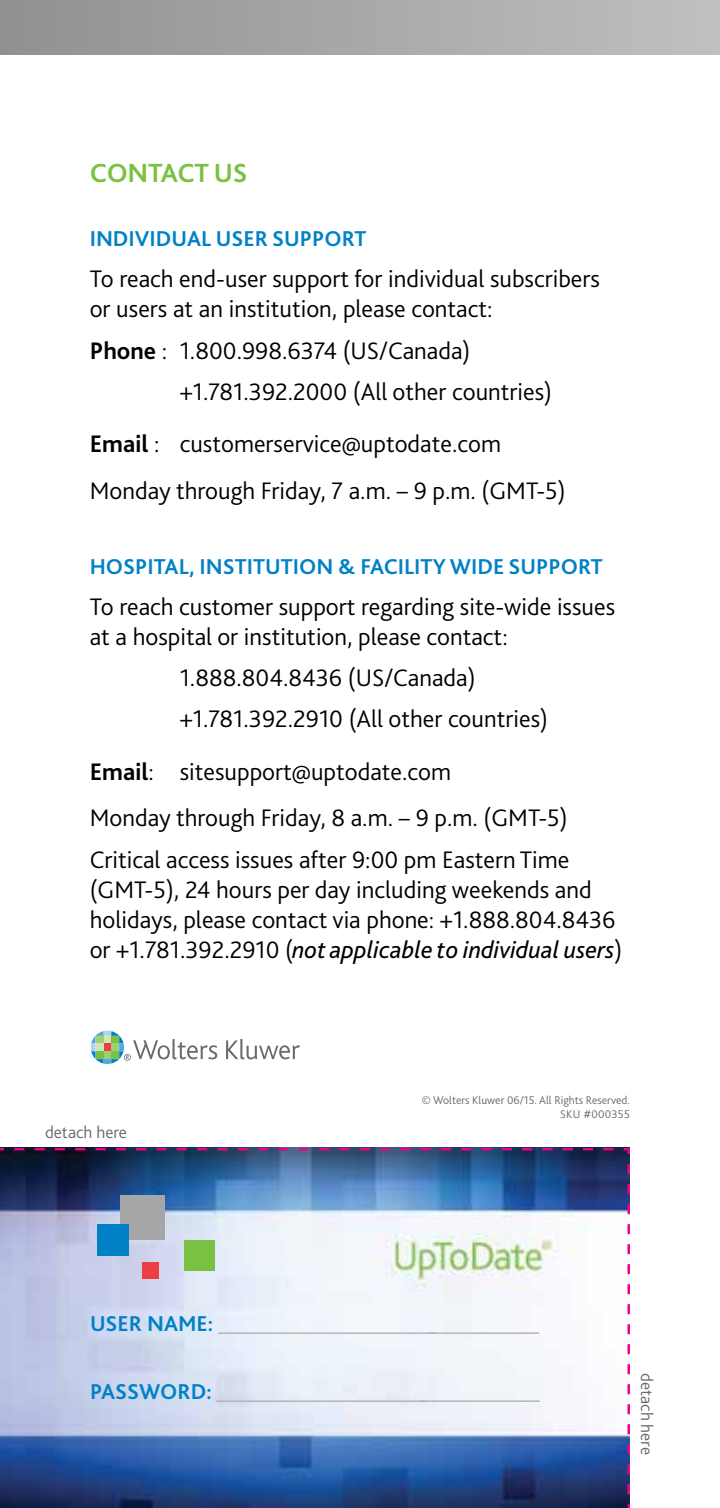
<style>
.page{position:relative;width:720px;height:1508px;background:#fff}
.page>*{position:absolute;margin:0;border:0;box-sizing:border-box;transform-origin:0 0}
.t1{font:700 27.5px "Bliss 2";letter-spacing:-.01em;color:#7ac143}
.t2{font:300 25px/30px "Bliss 2";color:#000}
.t3{font:700 22.5px "Bliss 2";color:#b1b4b6}
.t4{font:700 22.5px "Bliss 2";color:#0081c6}
.t5{font:300 17.5px "Bliss 2";color:#696a6d}
.t6{font:300 11.75px/13.5px "Bliss 2";color:#696a6d;text-align:right}
.s1{font-weight:700}
.s2{font-weight:400;font-style:italic}
.s3{color:#0081c6}
</style>
<div class="page">
<div style="left:0;top:0;width:720px;height:55px;background:linear-gradient(to right,#909192,#bfc0c0)"></div>
<img style="left:0;top:1147px;width:630px;height:361px">
<div style="left:120px;top:1195px;width:44px;height:44px;background:#a5a6a7"></div>
<div style="left:184px;top:1239px;width:30px;height:31px;background:#7ac143"></div>
<div style="left:97px;top:1224px;width:31px;height:31px;background:#0081c6"></div>
<div style="left:142px;top:1262px;width:17px;height:17px;background:#ef3e42"></div>
<svg style="left:226px;top:1039px;width:74px;height:20px"></svg>
<svg style="left:91px;top:1030px;width:126px;height:34px"></svg>
<svg style="left:124px;top:1054px;width:7px;height:6px"></svg>
<p class="t1" style="left:90px;top:156px;width:159px">CONTACT US</p>
<p class="t4" style="left:90px;top:225px;width:278px">INDIVIDUAL USER SUPPORT</p>
<p class="t2" style="left:90px;top:263px;width:512px">To reach end-user support for individual subscribers or users at an institution, please contact:</p>
<p class="t2" style="left:180px;top:329px;width:374px;line-height:41.2px;text-indent:-90px"><span class="s1">Phone</span> : 1.800.998.6374 (US/Canada) +1.781.392.2000 (All other countries)</p>
<p class="t2" style="left:90px;top:420px;width:478px;line-height:46.2px"><span class="s1">Email</span> : customerservice@uptodate.com<br>Monday through Friday, 7 a.m. – 9 p.m. (GMT-5)</p>
<p class="t4" style="left:90px;top:552px;width:515px">HOSPITAL, INSTITUTION &amp; FACILITY WIDE SUPPORT</p>
<p class="t2" style="left:90px;top:591px;width:527px">To reach customer support regarding site-wide issues at a hospital or institution, please contact:</p>
<p class="t2" style="left:180px;top:656px;width:370px;line-height:41.2px">1.888.804.8436 (US/Canada) +1.781.392.2910 (All other countries)</p>
<p class="t2" style="left:90px;top:748px;width:480px;line-height:46.2px"><span class="s1">Email</span>: sitesupport@uptodate.com<br>Monday through Friday, 8 a.m. – 9 p.m. (GMT-5)</p>
<p class="t2" style="left:90px;top:843px;width:534px">Critical access issues after 9:00 pm Eastern Time (GMT-5), 24 hours per day including weekends and holidays, please contact via phone: +1.888.804.8436 or +1.781.392.2910 (<span class="s2">not applicable to individual users</span>)</p>
<p class="t5" style="left:45px;top:1120px;width:83px">detach here</p>
<p class="t6" style="left:422px;top:1093px;width:210px">© Wolters Kluwer 06/15. All Rights Reserved.<br>SKU #000355</p>
<p class="t3" style="left:90px;top:1309px;width:451px"><span class="s3">USER NAME:</span> _________________________________</p>
<p class="t3" style="left:90px;top:1377px;width:451px"><span class="s3">PASSWORD:</span> _________________________________</p>
<p class="t5" style="left:658px;top:1372px;width:83px;rotate:90deg">detach here</p>
</div>
